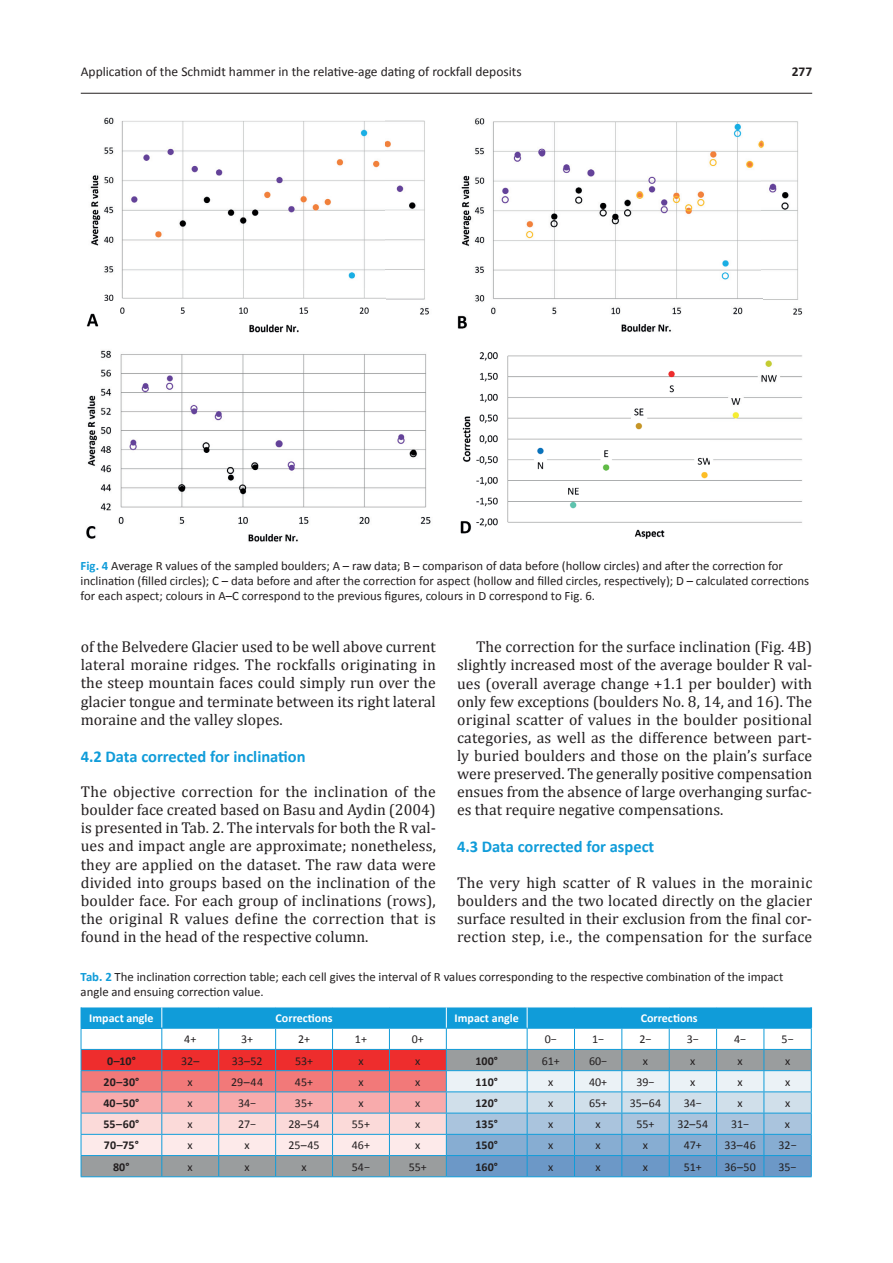
<style>
.page{position:relative;width:893px;height:1263px;background:#fff}
.page>*{position:absolute;margin:0;border:0;box-sizing:border-box;transform-origin:0 0}
.t1{font:700 16.5px "Calibri";color:#109cd9}
.t2{font:15.75px/18.1px "Cambria";color:#231f20;text-align:justify}
.t3{font:13.5px "Calibri";color:#231f20}
.t4{font:700 13.5px "Calibri";color:#231f20}
.t5{font:12.75px/15px "Calibri";color:#231f20}
.t6{font:12px "Calibri";color:#231f20}
.t7{font:700 12px "Calibri";color:#231f20}
.t8{font:700 12px "Calibri";color:#fff}
.s1{font-weight:700;color:#109cd9}
</style>
<div class="page">
<hr style="left:81px;top:93px;width:731px;height:1px;background:#231f20">
<img style="left:86px;top:350px;width:345px;height:192px">
<img style="left:86px;top:117px;width:343px;height:216px">
<img style="left:460px;top:352px;width:342px;height:187px">
<img style="left:457px;top:118px;width:346px;height:215px">
<svg style="left:81px;top:1007px;width:731px;height:170px;background:#adb4c6"></svg>
<hr style="left:446px;top:1028px;width:81px;height:1px;background:#109cd9">
<p class="t3" style="left:81px;top:62px;width:442px">Application of the Schmidt hammer in the relative-age dating of rockfall deposits</p>
<p class="t4" style="left:792px;top:62px;width:22px">277</p>
<p class="t5" style="left:81px;top:558px;width:730px"><span class="s1">Fig. 4</span> Average R values of the sampled boulders; A – raw data; B – comparison of data before (hollow circles) and after the correction for inclination (filled circles); C – data before and after the correction for aspect (hollow and filled circles, respectively); D – calculated corrections for each aspect; colours in A–C correspond to the previous figures, colours in D correspond to Fig. 6.</p>
<p class="t2" style="left:81px;top:638px;width:357px">of the Belvedere Glacier used to be well above current lateral moraine ridges. The rockfalls originating in the steep mountain faces could simply run over the glacier tongue and terminate between its right lateral moraine and the valley slopes.</p>
<p class="t1" style="left:81px;top:745px;width:226px">4.2 Data corrected for inclination</p>
<p class="t2" style="left:81px;top:783px;width:357px">The objective correction for the inclination of the boulder face created based on Basu and Aydin (2004) is presented in Tab. 2. The intervals for both the R val&shy;ues and impact angle are approximate; nonetheless, they are applied on the dataset. The raw data were divided into groups based on the inclination of the boulder face. For each group of inclinations (rows), the original R values define the correction that is found in the head of the respective column.</p>
<p class="t2" style="left:457px;top:638px;width:357px;text-indent:19px">The correction for the surface inclination (Fig. 4B) slightly increased most of the average boulder R val&shy;ues (overall average change +1.1 per boulder) with only few exceptions (boulders No. 8, 14, and 16). The original scatter of values in the boulder positional categories, as well as the difference between part&shy;ly buried boulders and those on the plain’s surface were preserved. The generally positive compensation ensues from the absence of large overhanging surfac&shy;es that require negative compensations.</p>
<p class="t1" style="left:457px;top:835px;width:199px">4.3 Data corrected for aspect</p>
<p class="t2" style="left:457px;top:873px;width:357px">The very high scatter of R values in the morainic boulders and the two located directly on the glacier surface resulted in their exclusion from the final cor&shy;rection step, i.e., the compensation for the surface</p>
<p class="t5" style="left:81px;top:969px;width:704px"><span class="s1">Tab. 2</span> The inclination correction table; each cell gives the interval of R values corresponding to the respective combination of the impact angle and ensuing correction value.</p>
<p class="t8" style="left:89px;top:1009px;width:66px">Impact angle</p>
<p class="t8" style="left:276px;top:1009px;width:58px">Corrections</p>
<p class="t8" style="left:455px;top:1009px;width:66px">Impact angle</p>
<p class="t8" style="left:641px;top:1009px;width:58px">Corrections</p>
<p class="t6" style="left:184px;top:1031px;width:14px">4+</p>
<p class="t6" style="left:241px;top:1031px;width:14px">3+</p>
<p class="t6" style="left:298px;top:1031px;width:14px">2+</p>
<p class="t6" style="left:355px;top:1031px;width:14px">1+</p>
<p class="t6" style="left:412px;top:1031px;width:14px">0+</p>
<p class="t6" style="left:545px;top:1031px;width:14px">0−</p>
<p class="t6" style="left:592px;top:1031px;width:14px">1−</p>
<p class="t6" style="left:639px;top:1031px;width:14px">2−</p>
<p class="t6" style="left:687px;top:1031px;width:14px">3−</p>
<p class="t6" style="left:734px;top:1031px;width:14px">4−</p>
<p class="t6" style="left:782px;top:1031px;width:14px">5−</p>
<p class="t7" style="left:107px;top:1052px;width:30px">0–10°</p>
<p class="t6" style="left:181px;top:1052px;width:20px">32–</p>
<p class="t6" style="left:232px;top:1052px;width:32px">33–52</p>
<p class="t6" style="left:295px;top:1052px;width:20px">53+</p>
<p class="t6" style="left:358px;top:1052px;width:7px">x</p>
<p class="t6" style="left:415px;top:1052px;width:7px">x</p>
<p class="t7" style="left:476px;top:1052px;width:24px">100°</p>
<p class="t6" style="left:542px;top:1052px;width:20px">61+</p>
<p class="t6" style="left:589px;top:1052px;width:20px">60−</p>
<p class="t6" style="left:643px;top:1052px;width:7px">x</p>
<p class="t6" style="left:690px;top:1052px;width:7px">x</p>
<p class="t6" style="left:738px;top:1052px;width:7px">x</p>
<p class="t6" style="left:785px;top:1052px;width:7px">x</p>
<p class="t7" style="left:104px;top:1073px;width:37px">20–30°</p>
<p class="t6" style="left:188px;top:1073px;width:7px">x</p>
<p class="t6" style="left:231px;top:1073px;width:33px">29–44</p>
<p class="t6" style="left:295px;top:1073px;width:20px">45+</p>
<p class="t6" style="left:358px;top:1073px;width:7px">x</p>
<p class="t6" style="left:415px;top:1073px;width:7px">x</p>
<p class="t7" style="left:476px;top:1073px;width:24px">110°</p>
<p class="t6" style="left:548px;top:1073px;width:7px">x</p>
<p class="t6" style="left:589px;top:1073px;width:20px">40+</p>
<p class="t6" style="left:636px;top:1073px;width:20px">39−</p>
<p class="t6" style="left:690px;top:1073px;width:7px">x</p>
<p class="t6" style="left:738px;top:1073px;width:7px">x</p>
<p class="t6" style="left:785px;top:1073px;width:7px">x</p>
<p class="t7" style="left:104px;top:1094px;width:37px">40–50°</p>
<p class="t6" style="left:188px;top:1095px;width:7px">x</p>
<p class="t6" style="left:238px;top:1095px;width:20px">34−</p>
<p class="t6" style="left:295px;top:1095px;width:20px">35+</p>
<p class="t6" style="left:358px;top:1095px;width:7px">x</p>
<p class="t6" style="left:415px;top:1095px;width:7px">x</p>
<p class="t7" style="left:475px;top:1094px;width:24px">120°</p>
<p class="t6" style="left:548px;top:1095px;width:7px">x</p>
<p class="t6" style="left:589px;top:1095px;width:20px">65+</p>
<p class="t6" style="left:630px;top:1095px;width:33px">35–64</p>
<p class="t6" style="left:684px;top:1095px;width:20px">34−</p>
<p class="t6" style="left:738px;top:1095px;width:7px">x</p>
<p class="t6" style="left:785px;top:1095px;width:7px">x</p>
<p class="t7" style="left:103px;top:1116px;width:37px">55–60°</p>
<p class="t6" style="left:188px;top:1116px;width:7px">x</p>
<p class="t6" style="left:238px;top:1116px;width:20px">27−</p>
<p class="t6" style="left:288px;top:1116px;width:33px">28–54</p>
<p class="t6" style="left:352px;top:1116px;width:20px">55+</p>
<p class="t6" style="left:415px;top:1116px;width:7px">x</p>
<p class="t7" style="left:475px;top:1116px;width:24px">135°</p>
<p class="t6" style="left:548px;top:1116px;width:7px">x</p>
<p class="t6" style="left:595px;top:1116px;width:7px">x</p>
<p class="t6" style="left:636px;top:1116px;width:20px">55+</p>
<p class="t6" style="left:677px;top:1116px;width:32px">32–54</p>
<p class="t6" style="left:731px;top:1116px;width:20px">31−</p>
<p class="t6" style="left:785px;top:1116px;width:7px">x</p>
<p class="t7" style="left:104px;top:1137px;width:36px">70–75°</p>
<p class="t6" style="left:188px;top:1137px;width:7px">x</p>
<p class="t6" style="left:245px;top:1137px;width:7px">x</p>
<p class="t6" style="left:288px;top:1137px;width:33px">25–45</p>
<p class="t6" style="left:352px;top:1137px;width:20px">46+</p>
<p class="t6" style="left:415px;top:1137px;width:7px">x</p>
<p class="t7" style="left:475px;top:1137px;width:24px">150°</p>
<p class="t6" style="left:548px;top:1137px;width:7px">x</p>
<p class="t6" style="left:595px;top:1137px;width:7px">x</p>
<p class="t6" style="left:643px;top:1137px;width:7px">x</p>
<p class="t6" style="left:684px;top:1137px;width:20px">47+</p>
<p class="t6" style="left:724px;top:1137px;width:33px">33–46</p>
<p class="t6" style="left:778px;top:1137px;width:20px">32−</p>
<p class="t7" style="left:113px;top:1158px;width:18px">80°</p>
<p class="t6" style="left:188px;top:1158px;width:7px">x</p>
<p class="t6" style="left:244px;top:1158px;width:7px">x</p>
<p class="t6" style="left:301px;top:1158px;width:7px">x</p>
<p class="t6" style="left:352px;top:1158px;width:20px">54−</p>
<p class="t6" style="left:409px;top:1158px;width:20px">55+</p>
<p class="t7" style="left:475px;top:1158px;width:24px">160°</p>
<p class="t6" style="left:548px;top:1158px;width:7px">x</p>
<p class="t6" style="left:595px;top:1158px;width:7px">x</p>
<p class="t6" style="left:643px;top:1158px;width:7px">x</p>
<p class="t6" style="left:684px;top:1158px;width:20px">51+</p>
<p class="t6" style="left:724px;top:1158px;width:33px">36–50</p>
<p class="t6" style="left:778px;top:1158px;width:20px">35−</p>
</div>
